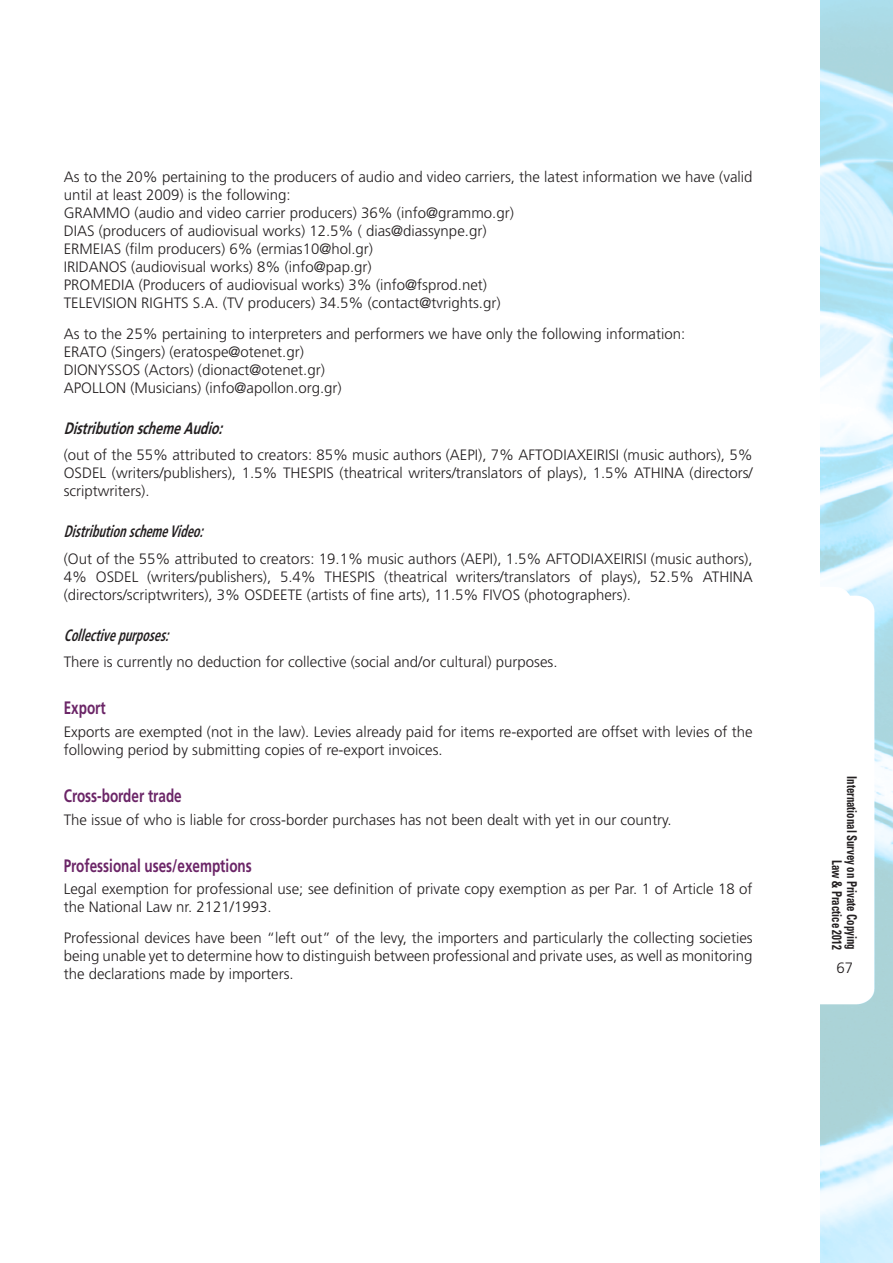
<style>
.page{position:relative;width:893px;height:1263px;background:#fff}
.page>*{position:absolute;margin:0;border:0;box-sizing:border-box;transform-origin:0 0}
.Heading_2_no_number{font:700 18px "Frutiger";color:#6b2567;scale:.75 1}
.Heading_3{font:italic 700 condensed 16.5px "Frutiger";color:#231f20;scale:.75 1}
.Heading_3-2{font:italic 700 16.5px "Frutiger";color:#231f20;scale:.75 1}
.Body_text{font:300 15px/18px "Frutiger";color:#231f20}
.t1{font:700 condensed 13.5px/15px "Univers LT Std";color:#231f20;text-align:right;scale:.8 1}
</style>
<div class="page">
<img style="left:820px;top:0;width:73px;height:1263px">
<div style="left:768px;top:588px;width:84px;height:402px;background:#fff;border-radius:18px"></div>
<div style="left:767px;top:587px;width:86px;height:404px;border:2px solid #fff;border-radius:18px"></div>
<p class="Body_text" style="left:64px;top:168px;width:690px">As to the 20% pertaining to the producers of audio and video carriers, the latest information we have (valid until at least 2009) is the following:</p>
<p class="Body_text" style="left:64px;top:204px;width:452px">GRAMMO (audio and video carrier producers) 36% (info@grammo.gr)<br>DIAS (producers of audiovisual works) 12.5% ( dias@diassynpe.gr)<br>ERMEIAS (film producers) 6% (ermias10@hol.gr)<br>IRIDANOS (audiovisual works) 8% (info@pap.gr)<br>PROMEDIA (Producers of audiovisual works) 3% (info@fsprod.net)<br>TELEVISION RIGHTS S.A. (TV producers) 34.5% (contact@tvrights.gr)</p>
<p class="Body_text" style="left:64px;top:325px;width:623px">As to the 25% pertaining to interpreters and performers we have only the following information:</p>
<p class="Body_text" style="left:64px;top:343px;width:279px">ERATO (Singers) (eratospe@otenet.gr)<br>DIONYSSOS (Actors) (dionact@otenet.gr)<br>APOLLON (Musicians) (info@apollon.org.gr)</p>
<p class="Heading_3-2" style="left:64px;top:418px;width:219px">DistributionschemeAudio:</p>
<p class="Body_text" style="left:64px;top:446px;width:690px;text-align:justify">(out of the 55% attributed to creators: 85% music authors (AEPI), 7% AFTODIAXEIRISI (music authors), 5% OSDEL (writers/publishers), 1.5% THESPIS (theatrical writers/translators of plays), 1.5% ATHINA (directors/ scriptwriters).</p>
<p class="Heading_3" style="left:64px;top:522px;width:194px">DistributionschemeVideo:</p>
<p class="Body_text" style="left:64px;top:550px;width:690px;text-align:justify">(Out of the 55% attributed to creators: 19.1% music authors (AEPI), 1.5% AFTODIAXEIRISI (music authors), 4% OSDEL (writers/publishers), 5.4% THESPIS (theatrical writers/translators of plays), 52.5% ATHINA (directors/scriptwriters), 3% OSDEETE (artists of fine arts), 11.5% FIVOS (photographers).</p>
<p class="Heading_3" style="left:64px;top:625px;width:148px">Collectivepurposes:</p>
<p class="Body_text" style="left:64px;top:653px;width:495px">There is currently no deduction for collective (social and/or cultural) purposes.</p>
<p class="Heading_2_no_number" style="left:64px;top:698px;width:58px">Export</p>
<p class="Body_text" style="left:64px;top:723px;width:690px">Exports are exempted (not in the law). Levies already paid for items re-exported are offset with levies of the following period by submitting copies of re-export invoices.</p>
<p class="Heading_2_no_number" style="left:64px;top:785px;width:159px">Cross-border trade</p>
<p class="Body_text" style="left:64px;top:811px;width:609px">The issue of who is liable for cross-border purchases has not been dealt with yet in our country.</p>
<p class="Heading_2_no_number" style="left:64px;top:855px;width:252px">Professional uses/exemptions</p>
<p class="Body_text" style="left:64px;top:880px;width:690px">Legal exemption for professional use; see definition of private copy exemption as per Par. 1 of Article 18 of the National Law nr. 2121/1993.</p>
<p class="Body_text" style="left:64px;top:929px;width:690px;text-align:justify">Professional devices have been “left out” of the levy, the importers and particularly the collecting societies being unable yet to determine how to distinguish between professional and private uses, as well as monitoring the declarations made by importers.</p>
<p class="t1" style="left:859px;top:776px;width:218px;rotate:90deg">International Survey on Private Copying<br>Law &amp; Practice 2012</p>
<p class="Body_text" style="left:836px;top:959px;width:18px">67</p>
</div>
